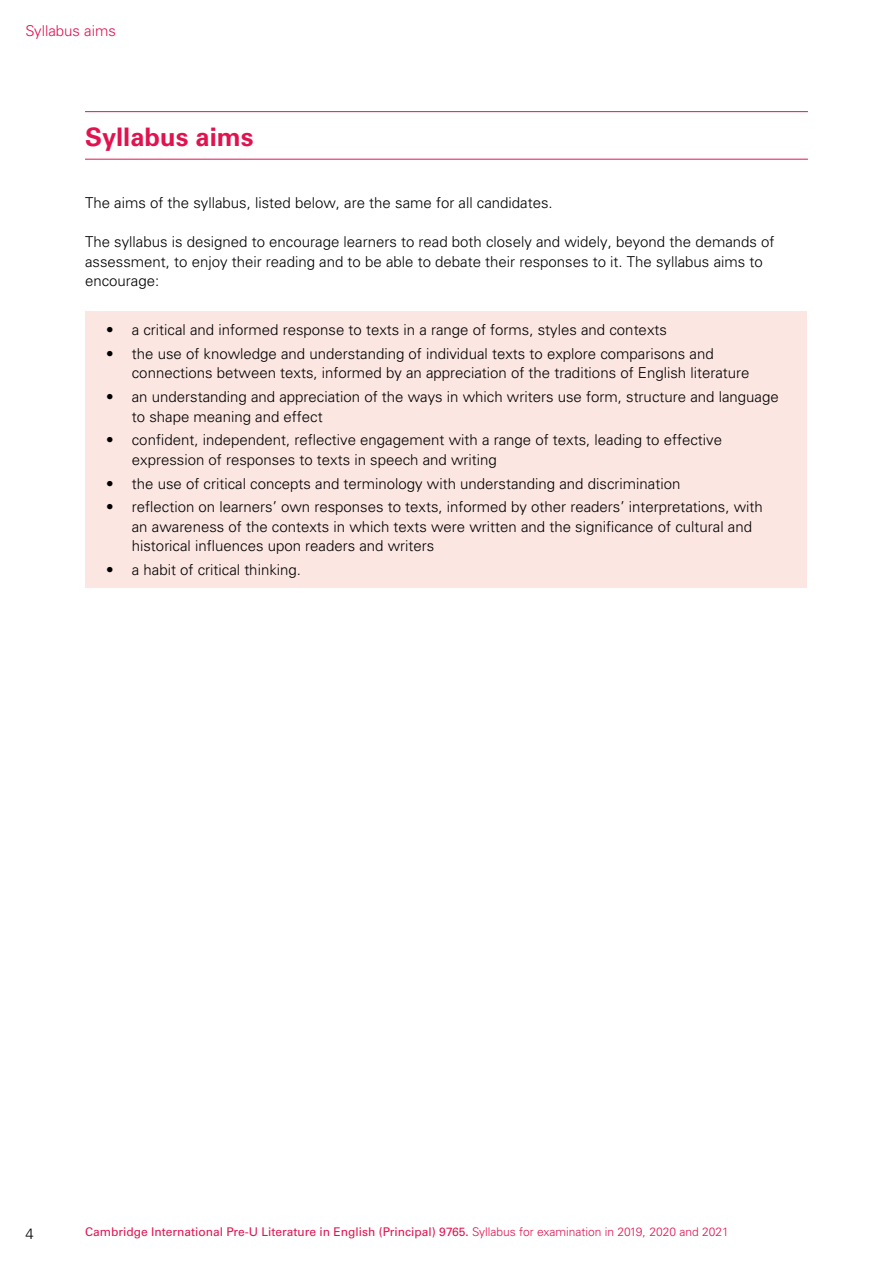
<style>
.page{position:relative;width:893px;height:1263px;background:#fff}
.page>*{position:absolute;margin:0;border:0;box-sizing:border-box;transform-origin:0 0}
.t1{font:700 25.5px "Univers LT Std";color:#e1134f}
.t2{font:300 15px/19.5px "Univers LT Std";color:#000}
.t3{font:300 15px "Univers LT Std";color:#e1134f}
.t4{font:12px "Univers LT Std";color:#e1134f}
.s1{font-weight:300}
</style>
<div class="page">
<hr style="left:85px;top:111px;width:723px;height:1px;background:#e1134f">
<hr style="left:85px;top:159px;width:723px;height:1px;background:#e1134f">
<div style="left:85px;top:312px;width:721px;height:276px;background:#fbe6e2"></div>
<p class="t3" style="left:26px;top:22px;width:92px">Syllabus aims</p>
<h1 class="t1" style="left:85px;top:122px;width:170px">Syllabus aims</h1>
<p class="t2" style="left:85px;top:193px;width:469px">The aims of the syllabus, listed below, are the same for all candidates.</p>
<p class="t2" style="left:85px;top:232px;width:691px">The syllabus is designed to encourage learners to read both closely and widely, beyond the demands of assessment, to enjoy their reading and to be able to debate their responses to it. The syllabus aims to encourage:</p>
<p class="t2" style="left:106px;top:320px;width:562px">• a critical and informed response to texts in a range of forms, styles and contexts</p>
<p class="t2" style="left:132px;top:344px;width:619px;text-indent:-26px">• the use of knowledge and understanding of individual texts to explore comparisons and connections between texts, informed by an appreciation of the traditions of English literature</p>
<p class="t2" style="left:132px;top:387px;width:648px;text-indent:-26px">• an understanding and appreciation of the ways in which writers use form, structure and language to shape meaning and effect</p>
<p class="t2" style="left:132px;top:430px;width:592px;text-indent:-26px">• confident, independent, reflective engagement with a range of texts, leading to effective expression of responses to texts in speech and writing</p>
<p class="t2" style="left:106px;top:474px;width:575px">• the use of critical concepts and terminology with understanding and discrimination</p>
<p class="t2" style="left:132px;top:497px;width:633px;text-indent:-26px">• reflection on learners’ own responses to texts, informed by other readers’ interpretations, with an awareness of the contexts in which texts were written and the significance of cultural and historical influences upon readers and writers</p>
<p class="t2" style="left:106px;top:560px;width:196px">• a habit of critical thinking.</p>
<p class="t2" style="left:26px;top:1223px;width:10px">4</p>
<p class="t4" style="left:85px;top:1225px;width:645px">Cambridge International Pre-U Literature in English (Principal) 9765. <span class="s1">Syllabus for examination in 2019, 2020 and 2021</span></p>
</div>
